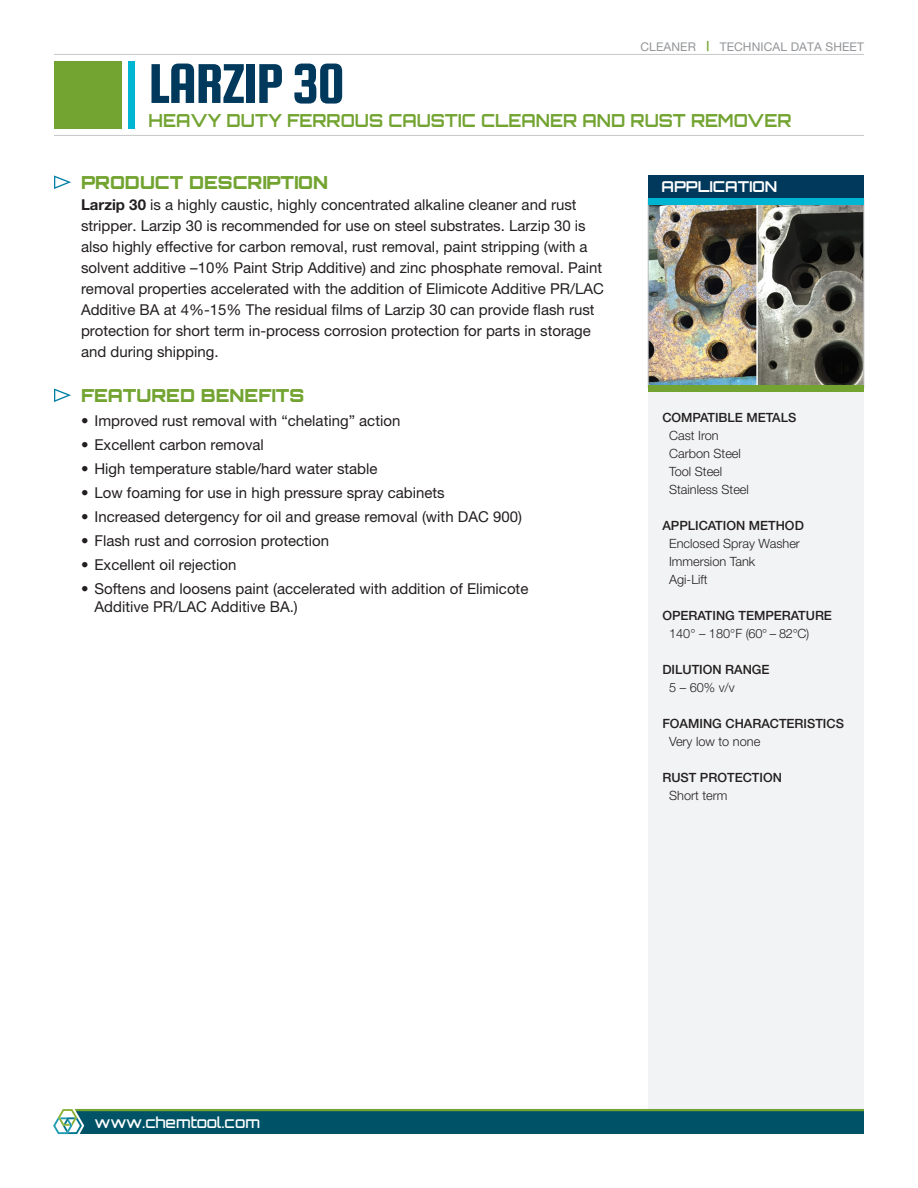
<style>
.page{position:relative;width:918px;height:1188px;background:#fff}
.page>*{position:absolute;margin:0;border:0;box-sizing:border-box;transform-origin:0 0}
.t1{font:60px "Squada One";letter-spacing:-.03em;color:#00395c}
.t2{font:700 18px "Orbitron";color:#73a432;scale:.95 1}
.subhead{font:900 18px "Orbitron";color:#73a432}
.Body_Copy_10_14{font:15px/21px "Helvetica Neue LT Pro";color:#231f20}
.Benefits_Bullets_10{font:15px/18px "Helvetica Neue LT Pro";color:#231f20}
.t3{font:500 15px "Orbitron";color:#fff}
.subhead-2{font:700 15px "Orbitron";color:#fff}
.t4{font:300 12.75px "Helvetica Neue LT Pro";color:#231f20}
.t5{font:500 12.75px "Helvetica Neue LT Pro";color:#231f20}
.t6{font:12px "Helvetica Neue LT Pro";letter-spacing:.01em;color:#939598}
.s1{font-weight:700;font-size:10.2px;color:#73a432}
.s2{font-weight:700}
</style>
<div class="page">
<div style="left:648px;top:364px;width:216px;height:751px;background:#f2f3f4"></div>
<div style="left:648px;top:176px;width:216px;height:22px;background:#00395c"></div>
<img style="left:650px;top:205px;width:212px;height:181px">
<div style="left:648px;top:386px;width:216px;height:6px;background:#73a432"></div>
<div style="left:648px;top:198px;width:216px;height:7px;background:#00b5d1"></div>
<div style="left:54px;top:1111px;width:810px;height:23px;background:#005367"></div>
<hr style="left:54px;top:1109px;width:810px;height:2px;background:#73a432">
<div style="left:128px;top:61px;width:6px;height:67px;background:#00b5d1"></div>
<div style="left:54px;top:61px;width:68px;height:67px;background:#73a432"></div>
<hr style="left:54px;top:54px;width:810px;height:1px;background:#c7c8ca">
<hr style="left:54px;top:135px;width:810px;height:1px;background:#c7c8ca">
<svg style="left:53px;top:1108px;width:31px;height:26px"></svg>
<svg style="left:54px;top:176px;width:17px;height:13px"></svg>
<svg style="left:54px;top:389px;width:17px;height:13px"></svg>
<p class="t6" style="left:641px;top:39px;width:225px">CLEANER <span class="s1">|</span> TECHNICAL DATA SHEET</p>
<p class="t1" style="left:148px;top:51px;width:197px">LARZIP 30</p>
<p class="t2" style="left:148px;top:110px;width:678px">HEAVY DUTY FERROUS CAUSTIC CLEANER AND RUST REMOVER</p>
<p class="subhead" style="left:81px;top:172px;width:249px">PRODUCT DESCRIPTION</p>
<p class="subhead-2" style="left:662px;top:178px;width:117px">APPLICATION</p>
<p class="Body_Copy_10_14" style="left:81px;top:194px;width:525px"><span class="s2">Larzip 30</span> is a highly caustic, highly concentrated alkaline cleaner and rust stripper. Larzip 30 is recommended for use on steel substrates. Larzip 30 is also highly effective for carbon removal, rust removal, paint stripping (with a solvent additive –10% Paint Strip Additive) and zinc phosphate removal. Paint removal properties accelerated with the addition of Elimicote Additive PR/LAC Additive BA at 4%-15% The residual films of Larzip 30 can provide flash rust protection for short term in-process corrosion protection for parts in storage and during shipping.</p>
<p class="subhead" style="left:81px;top:385px;width:225px">FEATURED BENEFITS</p>
<p class="Benefits_Bullets_10" style="left:81px;top:412px;width:321px">• Improved rust removal with “chelating” action</p>
<p class="Benefits_Bullets_10" style="left:81px;top:436px;width:184px">• Excellent carbon removal</p>
<p class="Benefits_Bullets_10" style="left:81px;top:460px;width:298px">• High temperature stable/hard water stable</p>
<p class="Benefits_Bullets_10" style="left:81px;top:484px;width:365px">• Low foaming for use in high pressure spray cabinets</p>
<p class="Benefits_Bullets_10" style="left:81px;top:508px;width:443px">• Increased detergency for oil and grease removal (with DAC 900)</p>
<p class="Benefits_Bullets_10" style="left:81px;top:532px;width:250px">• Flash rust and corrosion protection</p>
<p class="Benefits_Bullets_10" style="left:81px;top:556px;width:157px">• Excellent oil rejection</p>
<p class="Benefits_Bullets_10" style="left:94px;top:580px;width:435px;text-indent:-14px">• Softens and loosens paint (accelerated with addition of Elimicote<br>Additive PR/LAC Additive BA.)</p>
<p class="t5" style="left:662px;top:410px;width:135px">COMPATIBLE METALS</p>
<p class="t4" style="left:669px;top:427px;width:51px">Cast Iron</p>
<p class="t4" style="left:669px;top:445px;width:73px">Carbon Steel</p>
<p class="t4" style="left:669px;top:463px;width:55px">Tool Steel</p>
<p class="t4" style="left:669px;top:481px;width:81px">Stainless Steel</p>
<p class="t5" style="left:662px;top:518px;width:143px">APPLICATION METHOD</p>
<p class="t4" style="left:669px;top:535px;width:132px">Enclosed Spray Washer</p>
<p class="t4" style="left:669px;top:553px;width:88px">Immersion Tank</p>
<p class="t4" style="left:669px;top:571px;width:40px">Agi-Lift</p>
<p class="t5" style="left:662px;top:608px;width:171px">OPERATING TEMPERATURE</p>
<p class="t4" style="left:669px;top:625px;width:142px">140° – 180°F (60° – 82°C)</p>
<p class="t5" style="left:662px;top:662px;width:109px">DILUTION RANGE</p>
<p class="t4" style="left:669px;top:679px;width:67px">5 – 60% v/v</p>
<p class="t5" style="left:662px;top:716px;width:183px">FOAMING CHARACTERISTICS</p>
<p class="t4" style="left:669px;top:733px;width:93px">Very low to none</p>
<p class="t5" style="left:662px;top:770px;width:121px">RUST PROTECTION</p>
<p class="t4" style="left:669px;top:787px;width:60px">Short term</p>
<p class="t3" style="left:94px;top:1113px;width:167px">www.chemtool.com</p>
</div>
